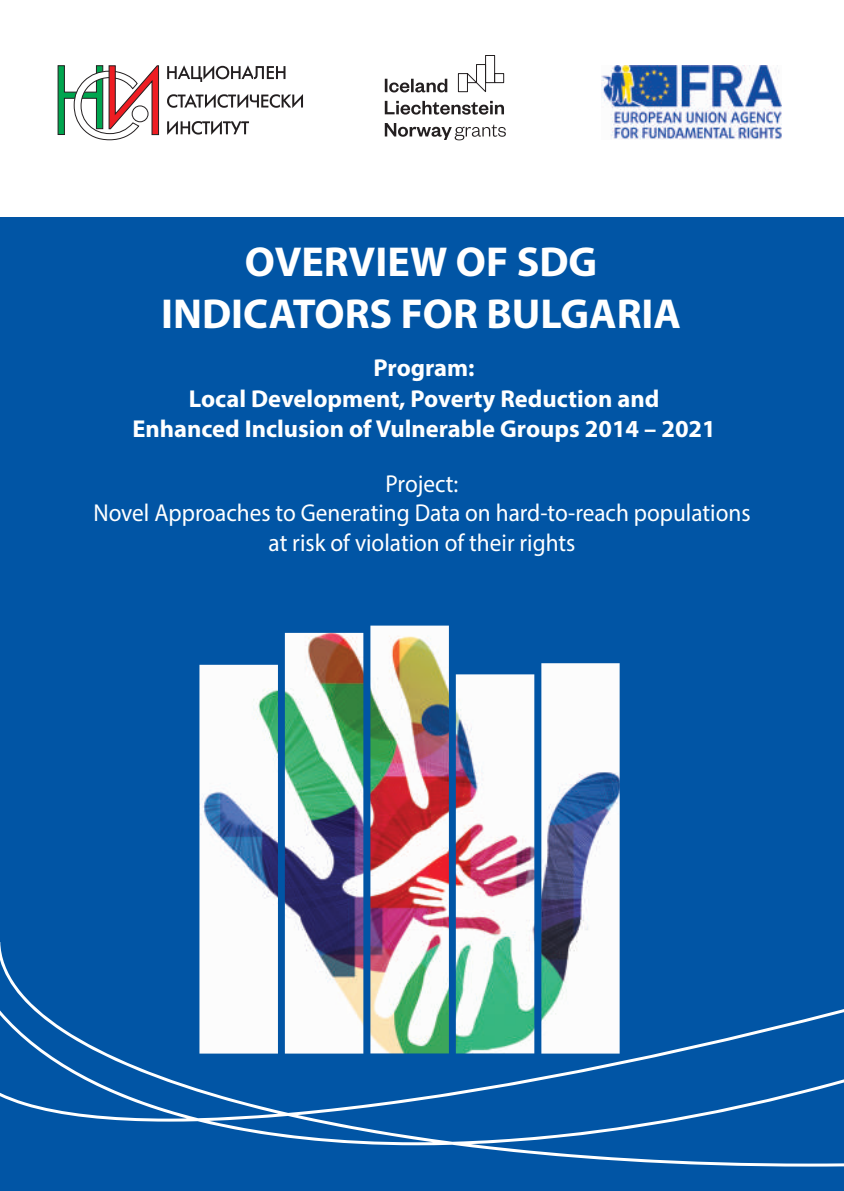
<style>
.page{position:relative;width:844px;height:1191px;background:#fff}
.page>*{position:absolute;margin:0;border:0;box-sizing:border-box;transform-origin:0 0}
.t1{font:700 42px/52px "Myriad Pro";color:#fff;text-align:center}
.t2{font:24.5px/29.4px "Myriad Pro";color:#fff;text-align:center;scale:.95 1}
.t3{font:700 24.5px/30.3px "Myriad Pro";color:#fff;text-align:center}
</style>
<div class="page">
<div style="left:0;top:217px;width:843px;height:974px;background:#0155a5"></div>
<svg style="left:0;top:942px;width:843px;height:224px"></svg>
<svg style="left:167px;top:65px;width:136px;height:70px"></svg>
<svg style="left:57px;top:65px;width:102px;height:75px"></svg>
<div style="left:132px;top:106px;width:16px;height:16px;background:#fff;border-radius:50%"></div>
<div style="left:132px;top:106px;width:16px;height:16px;border:1px solid #231f20;border-radius:50%"></div>
<img style="left:601px;top:65px;width:180px;height:75px">
<div style="left:494px;top:73px;width:10px;height:10px;border:1px solid #231f20"></div>
<div style="left:458px;top:73px;width:10px;height:19px;border:1px solid #231f20"></div>
<svg style="left:466px;top:64px;width:20px;height:29px"></svg>
<div style="left:485px;top:55px;width:10px;height:28px;border:1px solid #231f20"></div>
<svg style="left:384px;top:79px;width:63px;height:13px"></svg>
<svg style="left:384px;top:101px;width:120px;height:14px"></svg>
<svg style="left:384px;top:123px;width:121px;height:17px"></svg>
<img style="left:199px;top:625px;width:420px;height:428px">
<h1 class="t1" style="left:161px;top:234px;width:521px">OVERVIEW OF SDG<br>INDICATORS FOR BULGARIA</h1>
<p class="t3" style="left:132px;top:352px;width:585px">Program:<br>Local Development, Poverty Reduction and<br>Enhanced Inclusion of Vulnerable Groups 2014 – 2021</p>
<p class="t2" style="left:93px;top:471px;width:693px">Project:<br>Novel Approaches to Generating Data on hard-to-reach populations at risk of violation of their rights</p>
</div>
